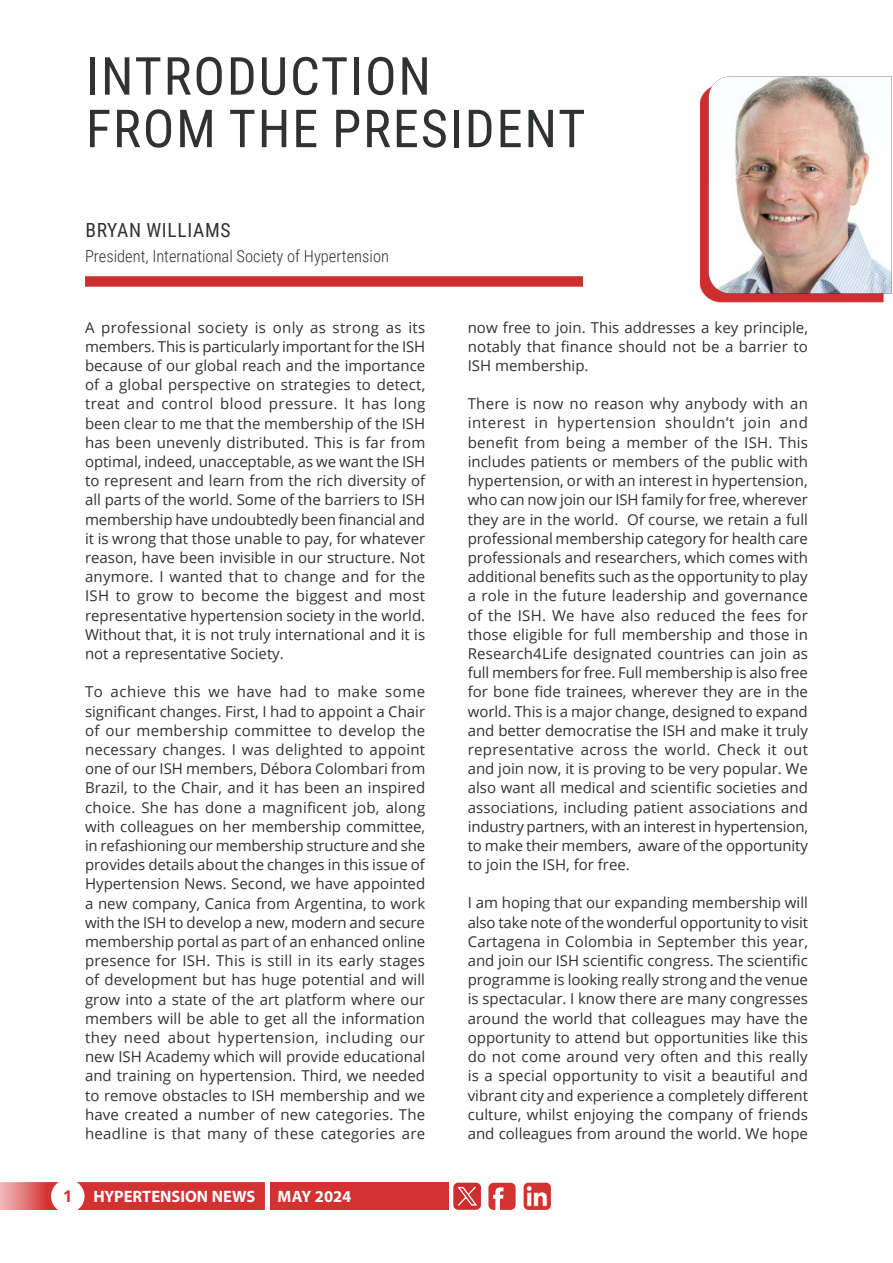
<style>
.page{position:relative;width:893px;height:1263px;background:#fff}
.page>*{position:absolute;margin:0;border:0;box-sizing:border-box;transform-origin:0 0}
.Main_heading_1{font:52.5px/52.5px "Roboto Condensed";letter-spacing:.035em;color:#303232}
.Author_-_Name{font:19.5px "Roboto Condensed";letter-spacing:.035em;color:#303232}
.Author_-_Position_ti{font:300 16.5px "Roboto Condensed";color:#303131}
.t1{font:700 16.5px "Myriad Pro";color:#fff}
.t2{font:700 16.2px "Open Sans";color:#d33132}
.Body_text_justified{font:15px/19.2px "Open Sans";color:#303232;text-align:justify}
</style>
<div class="page">
<svg style="left:488px;top:1183px;width:28px;height:27px"></svg>
<div style="left:270px;top:1183px;width:179px;height:27px;background:#d33132"></div>
<svg style="left:0;top:1183px;width:264px;height:27px;background:#d63f40"></svg>
<div style="left:51px;top:1179px;width:34px;height:34px;background:#fff;border-radius:50%"></div>
<img style="left:524px;top:1183px;width:27px;height:27px">
<div style="left:453px;top:1183px;width:28px;height:27px;background:#cd2f30;border-radius:5px"></div>
<svg style="left:457px;top:1187px;width:20px;height:18px"></svg>
<div style="left:85px;top:276px;width:498px;height:11px;background:#cd2f30"></div>
<div style="left:700px;top:85px;width:183px;height:217px;background:#cd2f30"></div>
<img style="left:709px;top:77px;width:182px;height:216px">
<p class="Main_heading_1" style="left:86px;top:48px;width:501px">INTRODUCTION<br>FROM THE PRESIDENT</p>
<p class="Author_-_Name" style="left:85px;top:217px;width:147px">BRYAN WILLIAMS</p>
<p class="Author_-_Position_ti" style="left:85px;top:245px;width:305px">President, International Society of Hypertension</p>
<p class="Body_text_justified" style="left:85px;top:317px;width:342px">A professional society is only as strong as its members. This is particularly important for the ISH because of our global reach and the importance of a global perspective on strategies to detect, treat and control blood pressure. It has long been clear to me that the membership of the ISH has been unevenly distributed. This is far from optimal, indeed, unacceptable, as we want the ISH to represent and learn from the rich diversity of all parts of the world. Some of the barriers to ISH membership have undoubtedly been financial and it is wrong that those unable to pay, for whatever reason, have been invisible in our structure. Not anymore. I wanted that to change and for the ISH to grow to become the biggest and most representative hypertension society in the world.<br>Without that, it is not truly international and it is not a representative Society.</p>
<p class="Body_text_justified" style="left:85px;top:682px;width:342px">To achieve this we have had to make some significant changes. First, I had to appoint a Chair of our membership committee to develop the necessary changes. I was delighted to appoint one of our ISH members, Débora Colombari from Brazil, to the Chair, and it has been an inspired choice. She has done a magnificent job, along with colleagues on her membership committee, in refashioning our membership structure and she provides details about the changes in this issue of Hypertension News. Second, we have appointed a new company, Canica from Argentina, to work with the ISH to develop a new, modern and secure membership portal as part of an enhanced online presence for ISH. This is still in its early stages of development but has huge potential and will grow into a state of the art platform where our members will be able to get all the information they need about hypertension, including our new ISH Academy which will provide educational and training on hypertension. Third, we needed to remove obstacles to ISH membership and we have created a number of new categories. The headline is that many of these categories are</p>
<p class="t2" style="left:63px;top:1185px;width:11px">1</p>
<p class="t1" style="left:93px;top:1186px;width:164px">HYPERTENSION NEWS</p>
<p class="t1" style="left:278px;top:1186px;width:75px">MAY 2024</p>
<p class="Body_text_justified" style="left:468px;top:317px;width:342px">now free to join. This addresses a key principle, notably that finance should not be a barrier to ISH membership.</p>
<p class="Body_text_justified" style="left:468px;top:394px;width:342px">There is now no reason why anybody with an interest in hypertension shouldn’t join and benefit from being a member of the ISH. This includes patients or members of the public with hypertension, or with an interest in hypertension, who can now join our ISH family for free, wherever they are in the world. Of course, we retain a full professional membership category for health care professionals and researchers, which comes with additional benefits such as the opportunity to play a role in the future leadership and governance of the ISH. We have also reduced the fees for those eligible for full membership and those in Research4Life designated countries can join as full members for free. Full membership is also free for bone fide trainees, wherever they are in the world. This is a major change, designed to expand and better democratise the ISH and make it truly representative across the world. Check it out and join now, it is proving to be very popular. We also want all medical and scientific societies and associations, including patient associations and industry partners, with an interest in hypertension, to make their members, aware of the opportunity to join the ISH, for free.</p>
<p class="Body_text_justified" style="left:468px;top:893px;width:342px">I am hoping that our expanding membership will also take note of the wonderful opportunity to visit Cartagena in Colombia in September this year, and join our ISH scientific congress. The scientific programme is looking really strong and the venue is spectacular. I know there are many congresses around the world that colleagues may have the opportunity to attend but opportunities like this do not come around very often and this really is a special opportunity to visit a beautiful and vibrant city and experience a completely different culture, whilst enjoying the company of friends and colleagues from around the world. We hope</p>
</div>
